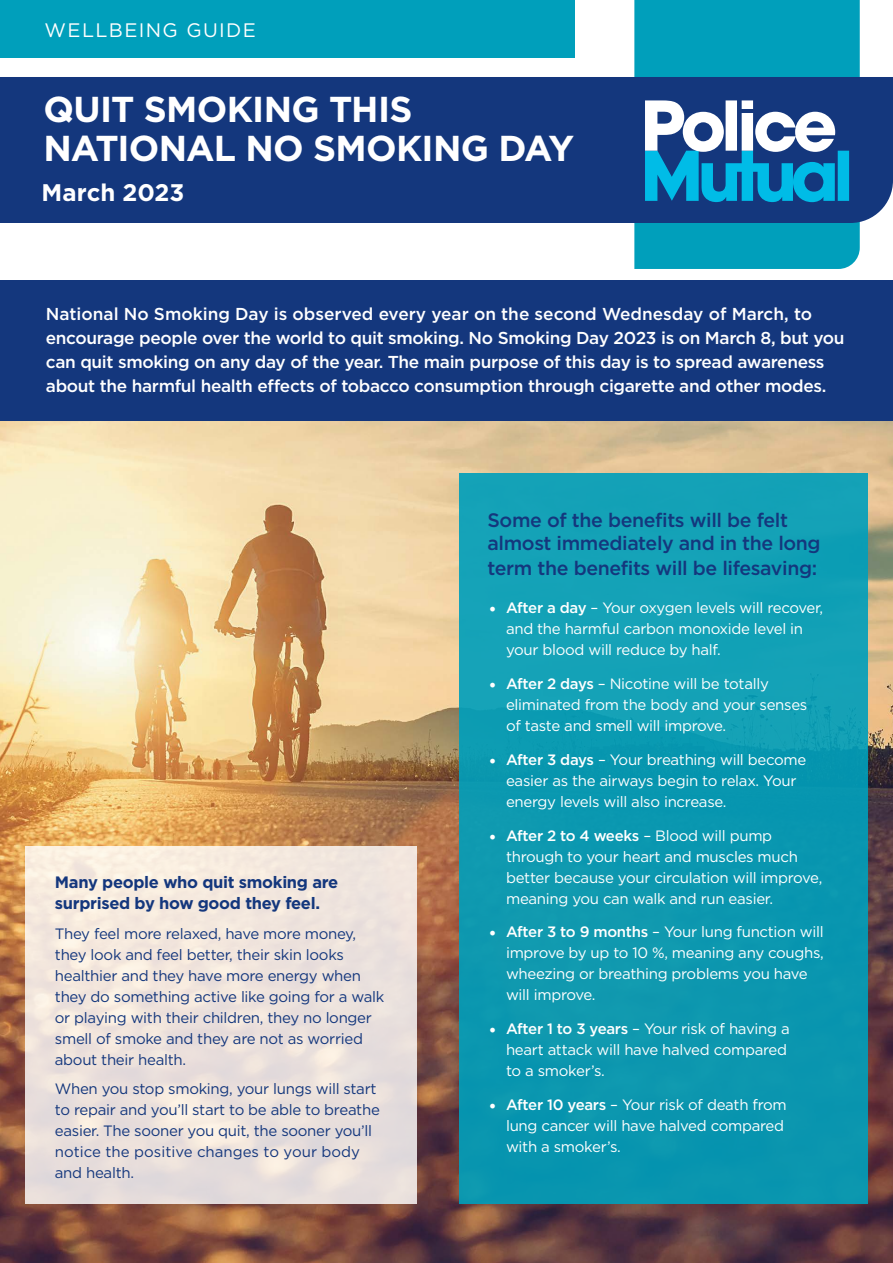
<style>
.page{position:relative;width:893px;height:1263px;background:#fff}
.page>*{position:absolute;margin:0;border:0;box-sizing:border-box;transform-origin:0 0}
.t1{font:700 36px/39px "Gotham";letter-spacing:-.02em;color:#fff}
.t2{font:700 24px "Gotham";color:#fff}
.t3{font:500 19.5px/23.4px "Gotham";letter-spacing:-.02em;color:#14377d}
.t4{font:19.5px "Gotham";letter-spacing:.07em;color:#fff}
.t5{font:500 17.25px/24px "Gotham";letter-spacing:-.02em;color:#fff}
.t6{font:700 16.5px/21px "Gotham";letter-spacing:-.02em;color:#14377d}
.t7{font:15px/21px "Gotham";letter-spacing:-.02em;color:#fff}
.t8{font:15px/21px "Gotham";letter-spacing:-.02em;color:#14377d}
.s1{font-family:"Minion Pro";font-size:18px}
.s2{font-weight:500}
</style>
<div class="page">
<img style="left:0;top:421px;width:893px;height:842px">
<div style="left:0;top:281px;width:893px;height:140px;background:#14377d"></div>
<svg style="left:26px;top:846px;width:391px;height:357px;background:#ede3dd"></svg>
<div style="left:459px;top:473px;width:408px;height:730px;background:#0d99b0"></div>
<div style="left:634px;top:0;width:226px;height:269px;background:#009fbb"></div>
<div style="left:0;top:77px;width:893px;height:146px;background:#14377d"></div>
<div style="left:0;top:0;width:574px;height:58px;background:#009fbb"></div>
<svg style="left:645px;top:100px;width:204px;height:102px"></svg>
<h3 class="t4" style="left:45px;top:17px;width:213px">WELLBEING GUIDE</h3>
<h1 class="t1" style="left:43px;top:90px;width:532px">QUIT SMOKING THIS<br>NATIONAL NO SMOKING DAY</h1>
<h2 class="t2" style="left:41px;top:177px;width:145px">March 2023</h2>
<p class="t5" style="left:46px;top:302px;width:800px">National No Smoking Day is observed every year on the second Wednesday of March, to encourage people over the world to quit smoking. No Smoking Day 2023 is on March 8, but you can quit smoking on any day of the year. The main purpose of this day is to spread awareness about the harmful health effects of tobacco consumption through cigarette and other modes.</p>
<p class="t6" style="left:55px;top:871px;width:285px">Many people who quit smoking are surprised by how good they feel.</p>
<p class="t8" style="left:55px;top:922px;width:331px">They feel more relaxed, have more money, they look and feel better, their skin looks healthier and they have more energy when they do something active like going for a walk or playing with their children, they no longer smell of smoke and they are not as worried about their health.</p>
<p class="t8" style="left:55px;top:1078px;width:326px">When you stop smoking, your lungs will start to repair and you’ll start to be able to breathe easier. The sooner you quit, the sooner you’ll notice the positive changes to your body and health.</p>
<h3 class="t3" style="left:487px;top:508px;width:335px">Some of the benefits will be felt almost immediately and in the long</h3>
<h3 class="t3" style="left:487px;top:556px;width:331px">term the benefits will be lifesaving:</h3>
<p class="t7" style="left:506px;top:597px;width:319px;text-indent:-17px"><span class="s1">•</span> <span class="s2">After a day</span> – Your oxygen levels will recover, and the harmful carbon monoxide level in your blood will reduce by half.</p>
<p class="t7" style="left:506px;top:673px;width:303px;text-indent:-17px"><span class="s1">•</span> <span class="s2">After 2 days</span> – Nicotine will be totally eliminated from the body and your senses of taste and smell will improve.</p>
<p class="t7" style="left:506px;top:749px;width:302px;text-indent:-17px"><span class="s1">•</span> <span class="s2">After 3 days</span> – Your breathing will become easier as the airways begin to relax. Your energy levels will also increase.</p>
<p class="t7" style="left:506px;top:824px;width:318px;text-indent:-17px"><span class="s1">•</span> <span class="s2">After 2 to 4 weeks</span> – Blood will pump through to your heart and muscles much better because your circulation will improve, meaning you can walk and run easier.</p>
<p class="t7" style="left:506px;top:921px;width:319px;text-indent:-17px"><span class="s1">•</span> <span class="s2">After 3 to 9 months</span> – Your lung function will improve by up to 10 %, meaning any coughs, wheezing or breathing problems you have will improve.</p>
<p class="t7" style="left:506px;top:1018px;width:285px;text-indent:-17px"><span class="s1">•</span> <span class="s2">After 1 to 3 years</span> – Your risk of having a heart attack will have halved compared to a smoker’s.</p>
<p class="t7" style="left:506px;top:1094px;width:282px;text-indent:-17px"><span class="s1">•</span> <span class="s2">After 10 years</span> – Your risk of death from lung cancer will have halved compared with a smoker’s.</p>
</div>
